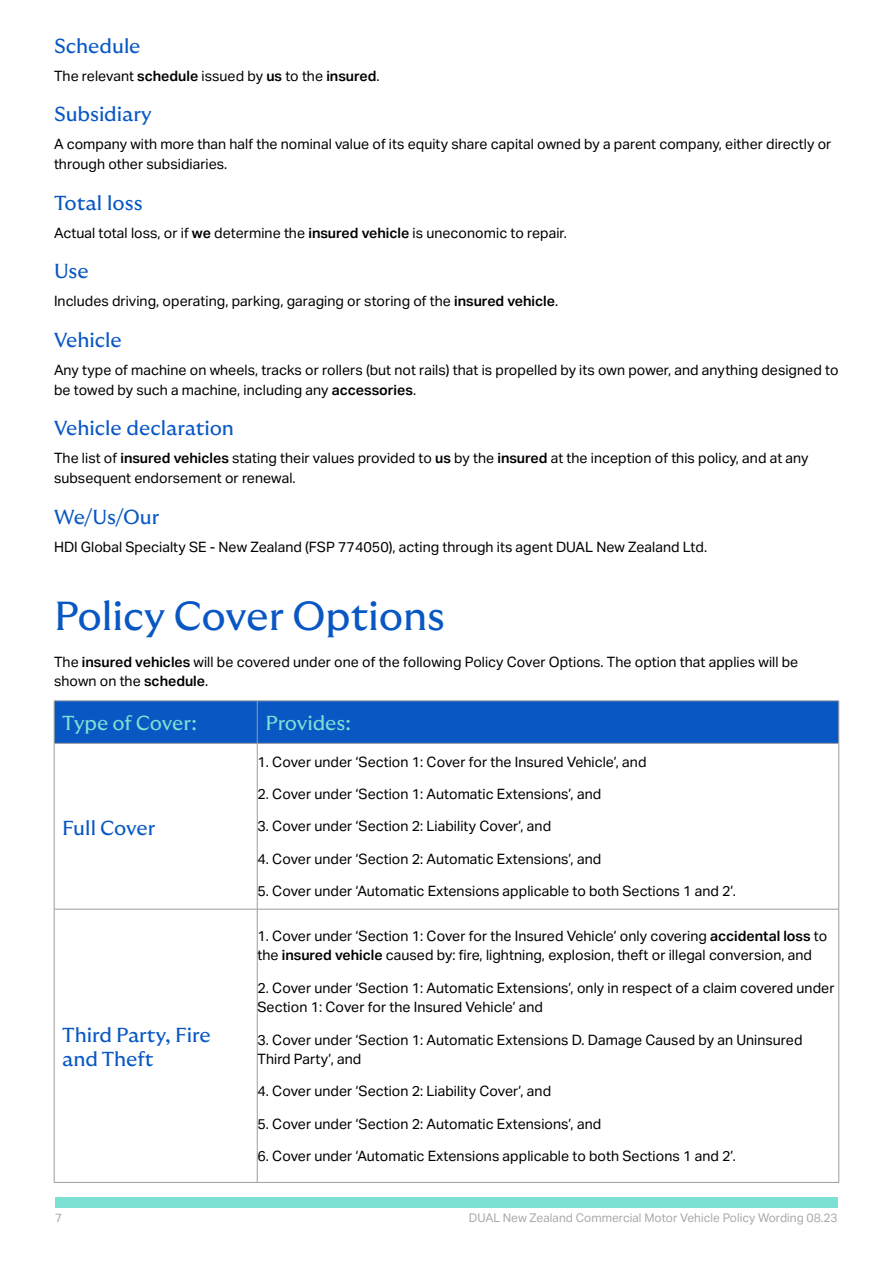
<style>
.page{position:relative;width:893px;height:1263px;background:#fff}
.page>*{position:absolute;margin:0;border:0;box-sizing:border-box;transform-origin:0 0}
.Headings_27pt{font:40.5px "GT Ultra Median";letter-spacing:-.005em;color:#0857c3}
.SubHeading-Numbered__ALL_Coloured_-_CHAN{font:20.25px "GT Ultra Median";letter-spacing:-.005em;color:#0857c3}
.GT_Ultra_13_5pt{font:20.25px/24.3px "GT Ultra Median";color:#0857c3}
.GT_Ultra_13_5pt-2{font:20.25px "GT Ultra Median";letter-spacing:-.005em;color:#7ce0d3}
.Body_9_5pt{font:14.25px/19.5px "Aktiv Grotesk";color:#000}
.t1{font:12px "Aktiv Grotesk";color:#a7a9ac}
.s1{font-weight:600}
</style>
<div class="page">
<div style="left:55px;top:1197px;width:783px;height:11px;background:#7ce0d3"></div>
<div style="left:55px;top:701px;width:783px;height:42px;background:#0857c3"></div>
<hr style="left:54px;top:700px;width:203px;height:1px;background:#9d9d9d">
<hr style="left:54px;top:701px;width:1px;height:42px;background:#9d9d9d">
<hr style="left:257px;top:700px;width:582px;height:1px;background:#9d9d9d">
<hr style="left:257px;top:701px;width:1px;height:42px;background:#9d9d9d">
<hr style="left:838px;top:701px;width:1px;height:42px;background:#9d9d9d">
<hr style="left:54px;top:743px;width:203px;height:1px;background:#9d9d9d">
<hr style="left:54px;top:743px;width:1px;height:166px;background:#9d9d9d">
<hr style="left:257px;top:743px;width:582px;height:1px;background:#9d9d9d">
<hr style="left:257px;top:743px;width:1px;height:166px;background:#9d9d9d">
<hr style="left:838px;top:743px;width:1px;height:166px;background:#9d9d9d">
<hr style="left:54px;top:909px;width:203px;height:1px;background:#9d9d9d">
<hr style="left:54px;top:909px;width:1px;height:273px;background:#9d9d9d">
<hr style="left:257px;top:909px;width:582px;height:1px;background:#9d9d9d">
<hr style="left:257px;top:909px;width:1px;height:273px;background:#9d9d9d">
<hr style="left:838px;top:909px;width:1px;height:273px;background:#9d9d9d">
<hr style="left:54px;top:1182px;width:203px;height:1px;background:#9d9d9d">
<hr style="left:257px;top:1182px;width:582px;height:1px;background:#9d9d9d">
<p class="SubHeading-Numbered__ALL_Coloured_-_CHAN" style="left:54px;top:34px;width:88px">Schedule</p>
<p class="Body_9_5pt" style="left:54px;top:66px;width:327px">The relevant <span class="s1">schedule</span> issued by <span class="s1">us</span> to the <span class="s1">insured</span>.</p>
<p class="SubHeading-Numbered__ALL_Coloured_-_CHAN" style="left:54px;top:103px;width:99px">Subsidiary</p>
<p class="Body_9_5pt" style="left:54px;top:135px;width:779px">A company with more than half the nominal value of its equity share capital owned by a parent company, either directly or through other subsidiaries.</p>
<p class="SubHeading-Numbered__ALL_Coloured_-_CHAN" style="left:54px;top:191px;width:90px">Total loss</p>
<p class="Body_9_5pt" style="left:54px;top:223px;width:514px">Actual total loss, or if <span class="s1">we</span> determine the <span class="s1">insured vehicle</span> is uneconomic to repair.</p>
<p class="SubHeading-Numbered__ALL_Coloured_-_CHAN" style="left:54px;top:260px;width:36px">Use</p>
<p class="Body_9_5pt" style="left:54px;top:292px;width:506px">Includes driving, operating, parking, garaging or storing of the <span class="s1">insured vehicle</span>.</p>
<p class="SubHeading-Numbered__ALL_Coloured_-_CHAN" style="left:54px;top:329px;width:69px">Vehicle</p>
<p class="Body_9_5pt" style="left:54px;top:360px;width:786px">Any type of machine on wheels, tracks or rollers (but not rails) that is propelled by its own power, and anything designed to be towed by such a machine, including any <span class="s1">accessories</span>.</p>
<p class="SubHeading-Numbered__ALL_Coloured_-_CHAN" style="left:54px;top:417px;width:182px">Vehicle declaration</p>
<p class="Body_9_5pt" style="left:54px;top:449px;width:756px">The list of <span class="s1">insured vehicles</span> stating their values provided to <span class="s1">us</span> by the <span class="s1">insured</span> at the inception of this policy, and at any subsequent endorsement or renewal.</p>
<p class="SubHeading-Numbered__ALL_Coloured_-_CHAN" style="left:54px;top:505px;width:107px">We/Us/Our</p>
<p class="Body_9_5pt" style="left:54px;top:537px;width:655px">HDI Global Specialty SE - New Zealand (FSP 774050), acting through its agent DUAL New Zealand Ltd.</p>
<p class="Headings_27pt" style="left:54px;top:594px;width:392px">Policy Cover Options</p>
<p class="Body_9_5pt" style="left:54px;top:652px;width:746px">The <span class="s1">insured vehicles</span> will be covered under one of the following Policy Cover Options. The option that applies will be shown on the <span class="s1">schedule</span>.</p>
<p class="GT_Ultra_13_5pt-2" style="left:62px;top:712px;width:136px">Type of Cover:</p>
<p class="GT_Ultra_13_5pt-2" style="left:265px;top:712px;width:87px">Provides:</p>
<p class="GT_Ultra_13_5pt" style="left:62px;top:816px;width:95px">Full Cover</p>
<p class="GT_Ultra_13_5pt" style="left:62px;top:1023px;width:150px">Third Party, Fire and Theft</p>
<p class="Body_9_5pt" style="left:257px;top:752px;width:391px">1. Cover under ‘Section 1: Cover for the Insured Vehicle’, and</p>
<p class="Body_9_5pt" style="left:257px;top:784px;width:345px">2. Cover under ‘Section 1: Automatic Extensions’, and</p>
<p class="Body_9_5pt" style="left:257px;top:817px;width:295px">3. Cover under ‘Section 2: Liability Cover’, and</p>
<p class="Body_9_5pt" style="left:257px;top:849px;width:345px">4. Cover under ‘Section 2: Automatic Extensions’, and</p>
<p class="Body_9_5pt" style="left:257px;top:881px;width:480px">5. Cover under ‘Automatic Extensions applicable to both Sections 1 and 2’.</p>
<p class="Body_9_5pt" style="left:257px;top:926px;width:571px">1. Cover under ‘Section 1: Cover for the Insured Vehicle’ only covering <span class="s1">accidental loss</span> to the <span class="s1">insured vehicle</span> caused by: fire, lightning, explosion, theft or illegal conversion, and</p>
<p class="Body_9_5pt" style="left:257px;top:978px;width:579px">2. Cover under ‘Section 1: Automatic Extensions’, only in respect of a claim covered under<br>Section 1: Cover for the Insured Vehicle’ and</p>
<p class="Body_9_5pt" style="left:257px;top:1030px;width:547px">3. Cover under ‘Section 1: Automatic Extensions D. Damage Caused by an Uninsured<br>Third Party’, and</p>
<p class="Body_9_5pt" style="left:257px;top:1081px;width:295px">4. Cover under ‘Section 2: Liability Cover’, and</p>
<p class="Body_9_5pt" style="left:257px;top:1114px;width:345px">5. Cover under ‘Section 2: Automatic Extensions’, and</p>
<p class="Body_9_5pt" style="left:257px;top:1146px;width:480px">6. Cover under ‘Automatic Extensions applicable to both Sections 1 and 2’.</p>
<p class="t1" style="left:55px;top:1210px;width:9px">7</p>
<p class="t1" style="left:469px;top:1210px;width:370px">DUAL New Zealand Commercial Motor Vehicle Policy Wording 08.23</p>
</div>
